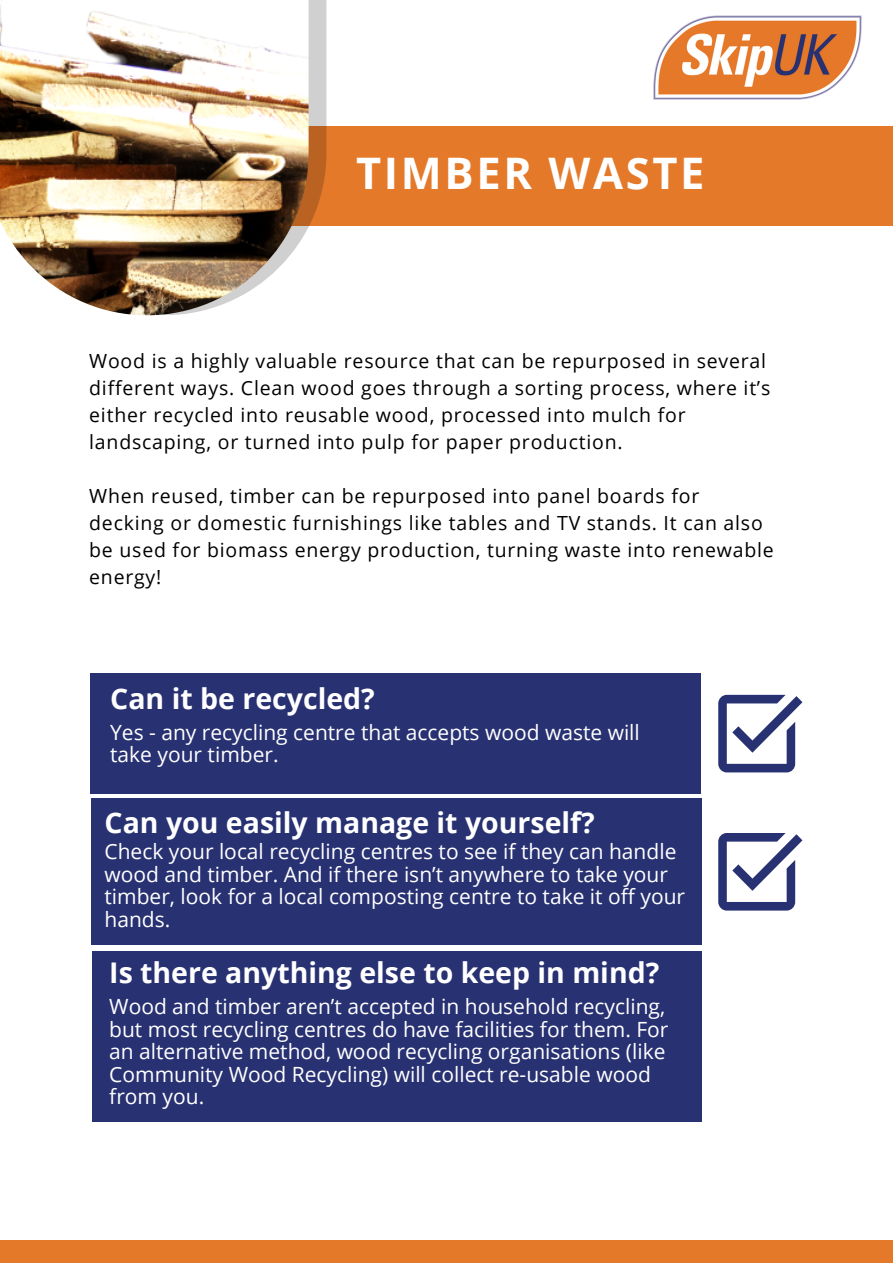
<style>
.page{position:relative;width:893px;height:1264px;background:#fff}
.page>*{position:absolute;margin:0;border:0;box-sizing:border-box;transform-origin:0 0}
.t1{font:700 43.5px "Open Sans";letter-spacing:.06em;color:#fff}
.t2{font:700 28.5px "Open Sans";color:#fff}
.t3{font:21px/22.5px "Open Sans";color:#fff}
.t4{font:19.5px/27px "Open Sans";letter-spacing:.04em;color:#000}
</style>
<div class="page">
<div style="left:161px;top:126px;width:731px;height:100px;background:#e5792a"></div>
<svg style="left:308px;top:0;width:18px;height:228px;fill:#d0d0d0"></svg>
<img style="left:0;top:4px;width:308px;height:311px">
<div style="left:0;top:1240px;width:892px;height:22px;background:#e5792a"></div>
<div style="left:90px;top:673px;width:610px;height:120px;background:#283172"></div>
<div style="left:91px;top:798px;width:610px;height:146px;background:#283172"></div>
<div style="left:92px;top:951px;width:609px;height:170px;background:#283172"></div>
<svg style="left:718px;top:695px;width:84px;height:77px"></svg>
<svg style="left:718px;top:833px;width:84px;height:77px"></svg>
<img style="left:653px;top:16px;width:208px;height:83px">
<p class="t1" style="left:356px;top:142px;width:350px">TIMBER WASTE</p>
<p class="t4" style="left:89px;top:346px;width:682px">Wood is a highly valuable resource that can be repurposed in several different ways. Clean wood goes through a sorting process, where it’s either recycled into reusable wood, processed into mulch for landscaping, or turned into pulp for paper production.</p>
<p class="t4" style="left:89px;top:481px;width:686px">When reused, timber can be repurposed into panel boards for decking or domestic furnishings like tables and TV stands. It can also be used for biomass energy production, turning waste into renewable energy!</p>
<p class="t2" style="left:110px;top:678px;width:266px">Can it be recycled?</p>
<p class="t3" style="left:110px;top:720px;width:531px">Yes - any recycling centre that accepts wood waste will take your timber.</p>
<p class="t2" style="left:104px;top:802px;width:492px">Can you easily manage it yourself?</p>
<p class="t3" style="left:104px;top:840px;width:582px">Check your local recycling centres to see if they can handle wood and timber. And if there isn’t anywhere to take your timber, look for a local composting centre to take it off your hands.</p>
<p class="t2" style="left:109px;top:953px;width:551px">Is there anything else to keep in mind?</p>
<p class="t3" style="left:109px;top:994px;width:560px">Wood and timber aren’t accepted in household recycling, but most recycling centres do have facilities for them. For an alternative method, wood recycling organisations (like Community Wood Recycling) will collect re-usable wood from you.</p>
</div>
